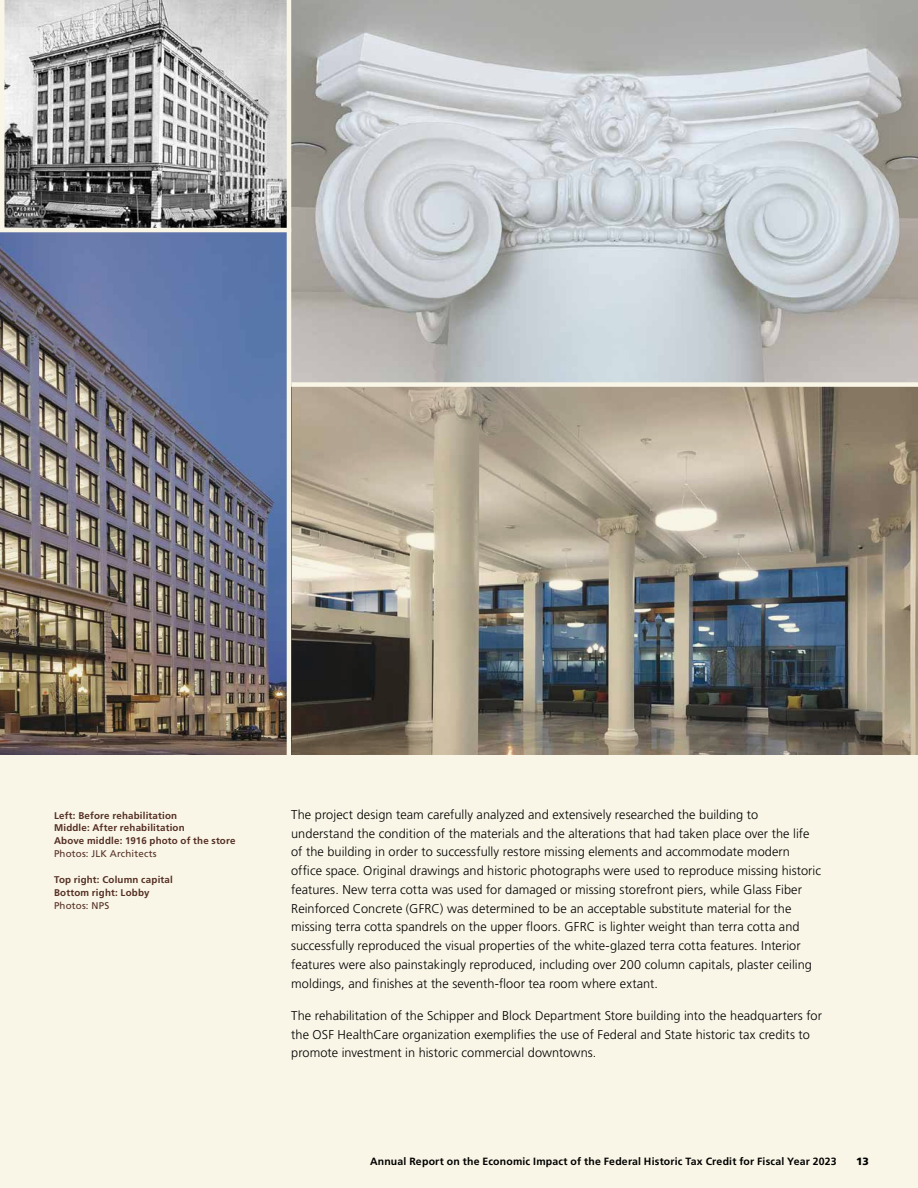
<style>
.page{position:relative;width:918px;height:1188px;background:#f9f6e7}
.page>*{position:absolute;margin:0;border:0;box-sizing:border-box;transform-origin:0 0}
.Paragraph_Frutiger_8_5_12_5{font:300 12.75px/18.8px "Frutiger LT Std";letter-spacing:.005em;color:#000}
.t1{font:700 10.5px "Frutiger LT Std";letter-spacing:.02em;color:#000}
.t2{font:900 10.5px "Frutiger LT Std";color:#000}
.Footnotes{font:700 9.75px "Frutiger LT Std";letter-spacing:.02em;color:#552f25}
.Footnotes-2{font:9.75px "Frutiger LT Std";letter-spacing:.02em;color:#552f25}
</style>
<div class="page">
<img style="left:0;top:232px;width:287px;height:522px">
<img style="left:291px;top:0;width:627px;height:754px">
<img style="left:4px;top:0;width:283px;height:228px">
<div style="left:291px;top:382px;width:627px;height:5px;background:#f9f6e7"></div>
<p class="Footnotes" style="left:54px;top:810px;width:125px">Left: Before rehabilitation</p>
<p class="Footnotes" style="left:54px;top:822px;width:132px">Middle: After rehabilitation</p>
<p class="Footnotes" style="left:54px;top:835px;width:183px">Above middle: 1916 photo of the store</p>
<p class="Footnotes-2" style="left:54px;top:848px;width:104px">Photos: JLK Architects</p>
<p class="Footnotes" style="left:54px;top:874px;width:120px">Top right: Column capital</p>
<p class="Footnotes" style="left:54px;top:887px;width:97px">Bottom right: Lobby</p>
<p class="Footnotes-2" style="left:54px;top:900px;width:57px">Photos: NPS</p>
<p class="Paragraph_Frutiger_8_5_12_5" style="left:291px;top:805px;width:531px">The project design team carefully analyzed and extensively researched the building to understand the condition of the materials and the alterations that had taken place over the life of the building in order to successfully restore missing elements and accommodate modern office space. Original drawings and historic photographs were used to reproduce missing historic features. New terra cotta was used for damaged or missing storefront piers, while Glass Fiber Reinforced Concrete (GFRC) was determined to be an acceptable substitute material for the missing terra cotta spandrels on the upper floors. GFRC is lighter weight than terra cotta and successfully reproduced the visual properties of the white-glazed terra cotta features. Interior features were also painstakingly reproduced, including over 200 column capitals, plaster ceiling moldings, and finishes at the seventh-floor tea room where extant.</p>
<p class="Paragraph_Frutiger_8_5_12_5" style="left:291px;top:1006px;width:532px">The rehabilitation of the Schipper and Block Department Store building into the headquarters for the OSF HealthCare organization exemplifies the use of Federal and State historic tax credits to promote investment in historic commercial downtowns.</p>
<p class="t1" style="left:370px;top:1156px;width:468px">Annual Report on the Economic Impact of the Federal Historic Tax Credit for Fiscal Year 2023</p>
<p class="t2" style="left:856px;top:1155px;width:14px">13</p>
</div>
